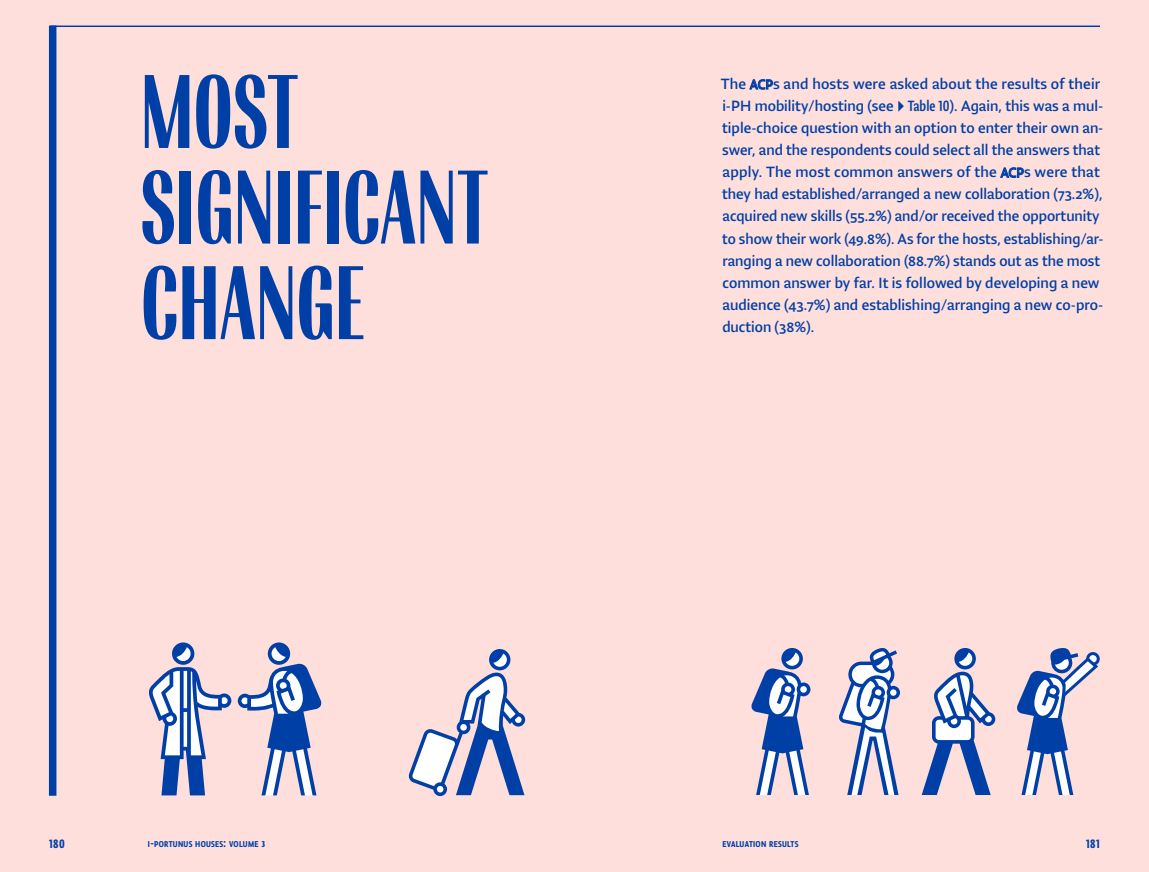
<style>
.page{position:relative;width:1149px;height:872px;background:#fff}
.page>*{position:absolute;margin:0;border:0;box-sizing:border-box;transform-origin:0 0}
.V1_GLAVNI_NASLOV_OTV{font:108px/95.6px "Francis Std Bld";letter-spacing:.005em;color:#0040a6}
.V1_-_TEKUĆI_TEKST{font:16.5px/22px "Lumin Sans Std";color:#0040a6}
.t1{font:500 13.5px "Lumin Sans Cond";letter-spacing:.025em;color:#0040a6}
.t2{font:500 9.45px "Lumin Sans Cond";letter-spacing:.03em;color:#0040a6}
.s1{font-size:15px}
.s2{font-family:"Lumin Sans Cond Std Bld"}
.s3{font-family:"Lumin Sans Cond"}
.s4{font-size:13.5px}
.s5{font-family:"Lumin Sans Cond Std Bld";font-weight:400;font-size:9.6px}
</style>
<div class="page">
<div style="left:0;top:0;width:1148px;height:872px;background:#ffdfdb"></div>
<svg style="left:149px;top:642px;width:82px;height:153px"></svg>
<svg style="left:238px;top:642px;width:83px;height:153px"></svg>
<svg style="left:408px;top:649px;width:117px;height:147px"></svg>
<hr style="left:51px;top:26px;width:1048px;height:1px;background:#0040a6">
<div style="left:49px;top:26px;width:7px;height:769px;background:#0040a6"></div>
<svg style="left:751px;top:648px;width:59px;height:147px"></svg>
<svg style="left:921px;top:648px;width:73px;height:147px"></svg>
<svg style="left:1017px;top:648px;width:83px;height:147px"></svg>
<svg style="left:839px;top:648px;width:60px;height:147px"></svg>
<p class="V1_GLAVNI_NASLOV_OTV" style="left:141px;top:63px;width:349px">MOST<br>SIGNIFICANT<br>CHANGE</p>
<p class="V1_-_TEKUĆI_TEKST" style="left:720px;top:73px;width:384px">The <span class="s1">ACP</span>s and hosts were asked about the results of their i-PH mobility/hosting (see <span class="s2">▸</span> <span class="s3">Table 10</span>). Again, this was a mul&shy;tiple-choice question with an option to enter their own an&shy;swer, and the respondents could select all the answers that apply. The most common answers of the <span class="s1">ACP</span>s were that they had established/arranged a new collaboration (73.2%), acquired new skills (55.2%) and/or received the opportunity to show their work (49.8%). As for the hosts, establishing/ar&shy;ranging a new collaboration (88.7%) stands out as the most common answer by far. It is followed by developing a new audience (43.7%) and establishing/arranging a new co-pro&shy;duction (38%).</p>
<p class="t1" style="left:49px;top:836px;width:17px">180</p>
<p class="t2" style="left:148px;top:838px;width:119px">I<span class="s4">-</span>PORTUNUS HOUSES<span class="s4">:</span> VOLUME <span class="s5">3</span></p>
<p class="t1" style="left:1085px;top:836px;width:15px">181</p>
<p class="t2" style="left:722px;top:838px;width:78px">EVALUATION RESULTS</p>
</div>
